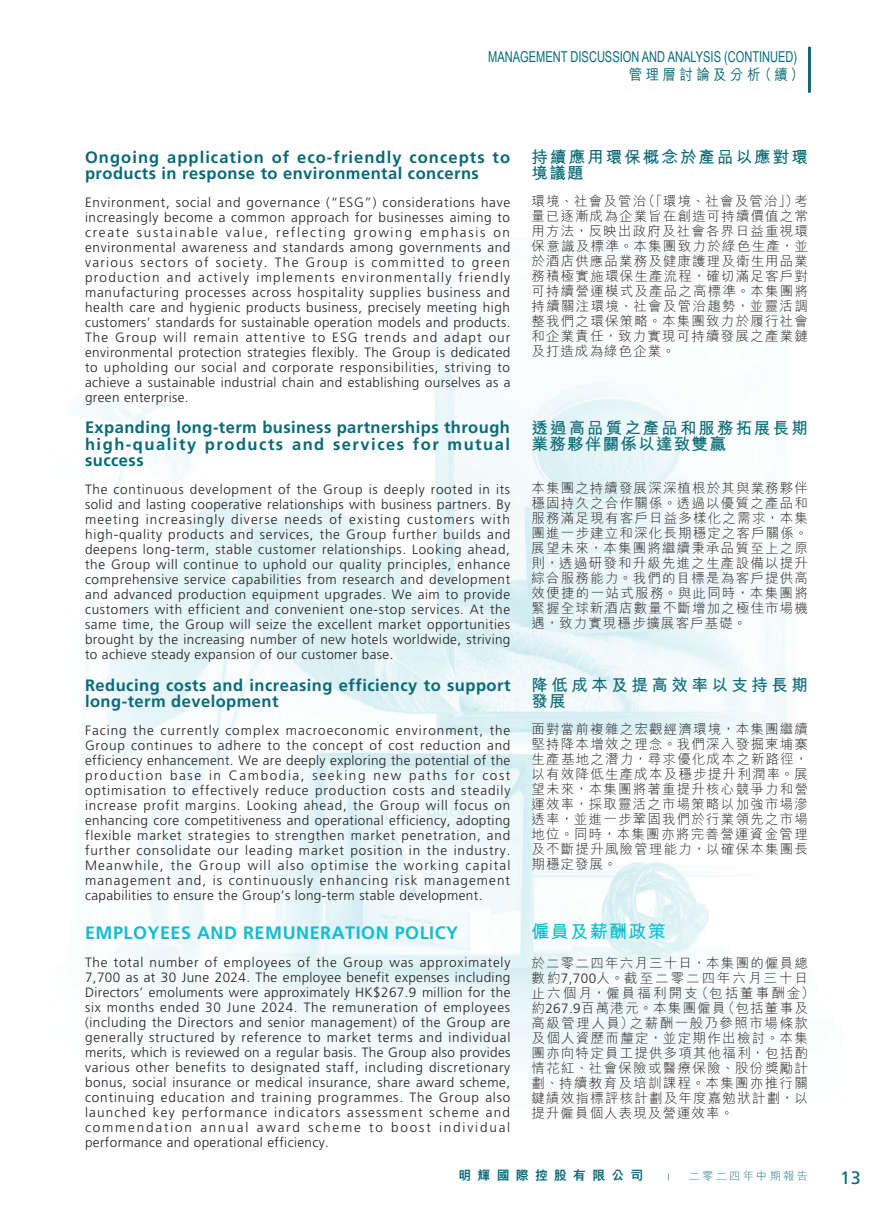
<style>
.page{position:relative;width:893px;height:1212px;background:#fff}
.page>*{position:absolute;margin:0;border:0;box-sizing:border-box;transform-origin:0 0}
.t1{font:700 18px "Frutiger LT Std";letter-spacing:.03em;color:#14bcd0}
.t2{font:700 18px "M Hei HK";letter-spacing:.08em;color:#14bcd0}
.t3{font:18px "Frutiger LT Std";color:#096a76}
.t4{font:700 16.5px/16.5px "Frutiger LT Std";letter-spacing:.03em;color:#096a76}
.t5{font:700 16.5px/16.5px "M Hei HK";letter-spacing:.125em;color:#096a76}
.t6{font:700 16.5px/16.5px "M Hei HK";letter-spacing:.21em;color:#096a76}
.t7{font:15px "Arial Narrow";color:#096a76;scale:.9 1}
.t8{font:500 15px "M Hei HK";letter-spacing:.25em;color:#096a76;scale:.9 1}
.t9{font:300 13.5px/15px "Frutiger LT Std";letter-spacing:.03em;color:#231f20;text-align:justify}
.t10{font:300 13.5px/15px "M Hei HK";letter-spacing:.09em;color:#231f20;text-align:justify}
.t11{font:800 12.75px "M Hei HK";letter-spacing:.5em;color:#096a76}
.t12{font:300 11.25px "M Hei HK";letter-spacing:.2em;color:#297b87}
.t13{font:700 7.5px "M Hei HK";color:#096a76}
.s1{font-family:"Frutiger LT Std"}
</style>
<div class="page">
<img style="left:72px;top:46px;width:739px;height:1016px">
<hr style="left:808px;top:47px;width:3px;height:46px;background:#096a76">
<p class="t7" style="left:488px;top:45px;width:345px">MANAGEMENT DISCUSSION AND ANALYSIS (CONTINUED)</p>
<p class="t8" style="left:629px;top:64px;width:196px">管理層討論及分析（續）</p>
<p class="t4" style="left:85px;top:149px;width:427px">Ongoing application of eco-friendly concepts to products in response to environmental concerns</p>
<p class="t9" style="left:85px;top:195px;width:427px">Environment, social and governance (“ESG”) considerations have increasingly become a common approach for businesses aiming to create sustainable value, reflecting growing emphasis on environmental awareness and standards among governments and various sectors of society. The Group is committed to green production and actively implements environmentally friendly manufacturing processes across hospitality supplies business and health care and hygienic products business, precisely meeting high customers’ standards for sustainable operation models and products.<br>The Group will remain attentive to ESG trends and adapt our environmental protection strategies flexibly. The Group is dedicated to upholding our social and corporate responsibilities, striving to achieve a sustainable industrial chain and establishing ourselves as a green enterprise.</p>
<p class="t4" style="left:85px;top:419px;width:427px;text-align:justify">Expanding long-term business partnerships through high-quality products and services for mutual success</p>
<p class="t9" style="left:85px;top:482px;width:427px">The continuous development of the Group is deeply rooted in its solid and lasting cooperative relationships with business partners. By meeting increasingly diverse needs of existing customers with high-quality products and services, the Group further builds and deepens long-term, stable customer relationships. Looking ahead, the Group will continue to uphold our quality principles, enhance comprehensive service capabilities from research and development and advanced production equipment upgrades. We aim to provide customers with efficient and convenient one-stop services. At the same time, the Group will seize the excellent market opportunities brought by the increasing number of new hotels worldwide, striving to achieve steady expansion of our customer base.</p>
<p class="t4" style="left:85px;top:677px;width:427px">Reducing costs and increasing efficiency to support long-term development</p>
<p class="t9" style="left:85px;top:723px;width:427px">Facing the currently complex macroeconomic environment, the Group continues to adhere to the concept of cost reduction and efficiency enhancement. We are deeply exploring the potential of the production base in Cambodia, seeking new paths for cost optimisation to effectively reduce production costs and steadily increase profit margins. Looking ahead, the Group will focus on enhancing core competitiveness and operational efficiency, adopting flexible market strategies to strengthen market penetration, and further consolidate our leading market position in the industry.<br>Meanwhile, the Group will also optimise the working capital management and, is continuously enhancing risk management capabilities to ensure the Group’s long-term stable development.</p>
<h1 class="t1" style="left:85px;top:922px;width:375px">EMPLOYEES AND REMUNERATION POLICY</h1>
<p class="t9" style="left:85px;top:955px;width:427px">The total number of employees of the Group was approximately 7,700 as at 30 June 2024. The employee benefit expenses including Directors’ emoluments were approximately HK$267.9 million for the six months ended 30 June 2024. The remuneration of employees (including the Directors and senior management) of the Group are generally structured by reference to market terms and individual merits, which is reviewed on a regular basis. The Group also provides various other benefits to designated staff, including discretionary bonus, social insurance or medical insurance, share award scheme, continuing education and training programmes. The Group also launched key performance indicators assessment scheme and commendation annual award scheme to boost individual performance and operational efficiency.</p>
<p class="t5" style="left:531px;top:147px;width:278px">持續應用環保概念於產品以應對環境議題</p>
<p class="t10" style="left:531px;top:193px;width:278px">環境、社會及管治（「環境、社會及管治」）考量已逐漸成為企業旨在創造可持續價值之常用方法，反映出政府及社會各界日益重視環保意識及標準。本集團致力於綠色生產，並於酒店供應品業務及健康護理及衛生用品業務積極實施環保生產流程，確切滿足客戶對可持續營運模式及產品之高標準。本集團將持續關注環境、社會及管治趨勢，並靈活調整我們之環保策略。本集團致力於履行社會和企業責任，致力實現可持續發展之產業鏈及打造成為綠色企業。</p>
<p class="t5" style="left:531px;top:418px;width:278px">透過高品質之產品和服務拓展長期業務夥伴關係以達致雙贏</p>
<p class="t10" style="left:531px;top:480px;width:278px">本集團之持續發展深深植根於其與業務夥伴穩固持久之合作關係。透過以優質之產品和服務滿足現有客戶日益多樣化之需求，本集團進一步建立和深化長期穩定之客戶關係。展望未來，本集團將繼續秉承品質至上之原則，透過研發和升級先進之生產設備以提升綜合服務能力。我們的目標是為客戶提供高效便捷的一站式服務。與此同時，本集團將緊握全球新酒店數量不斷增加之極佳市場機遇，致力實現穩步擴展客戶基礎。</p>
<p class="t6" style="left:531px;top:675px;width:278px">降低成本及提高效率以支持長期發展</p>
<p class="t10" style="left:531px;top:721px;width:278px">面對當前複雜之宏觀經濟環境，本集團繼續堅持降本增效之理念。我們深入發掘柬埔寨生產基地之潛力，尋求優化成本之新路徑，以有效降低生產成本及穩步提升利潤率。展望未來，本集團將著重提升核心競爭力和營運效率，採取靈活之市場策略以加強市場滲透率，並進一步鞏固我們於行業領先之市場地位。同時，本集團亦將完善營運資金管理及不斷提升風險管理能力，以確保本集團長期穩定發展。</p>
<h1 class="t2" style="left:531px;top:918px;width:136px">僱員及薪酬政策</h1>
<p class="t10" style="left:531px;top:955px;width:285px;text-align:left">於二零二四年六月三十日，本集團的僱員總數約<span class="s1">7,700</span>人。截至二零二四年六月三十日止六個月，僱員福利開支（包括董事酬金）約<span class="s1">267.9</span>百萬港元。本集團僱員（包括董事及高級管理人員）之薪酬一般乃參照市場條款及個人資歷而釐定，並定期作出檢討。本集團亦向特定員工提供多項其他福利，包括酌情花紅、社會保險或醫療保險、股份獎勵計劃、持續教育及培訓課程。本集團亦推行關鍵績效指標評核計劃及年度嘉勉狀計劃，以提升僱員個人表現及營運效率。</p>
<p class="t11" style="left:458px;top:1169px;width:186px">明輝國際控股有限公司</p>
<p class="t13" style="left:668px;top:1171px;width:3px">|</p>
<p class="t12" style="left:689px;top:1168px;width:121px">二零二四年中期報告</p>
<h1 class="t3" style="left:840px;top:1167px;width:22px">13</h1>
</div>
